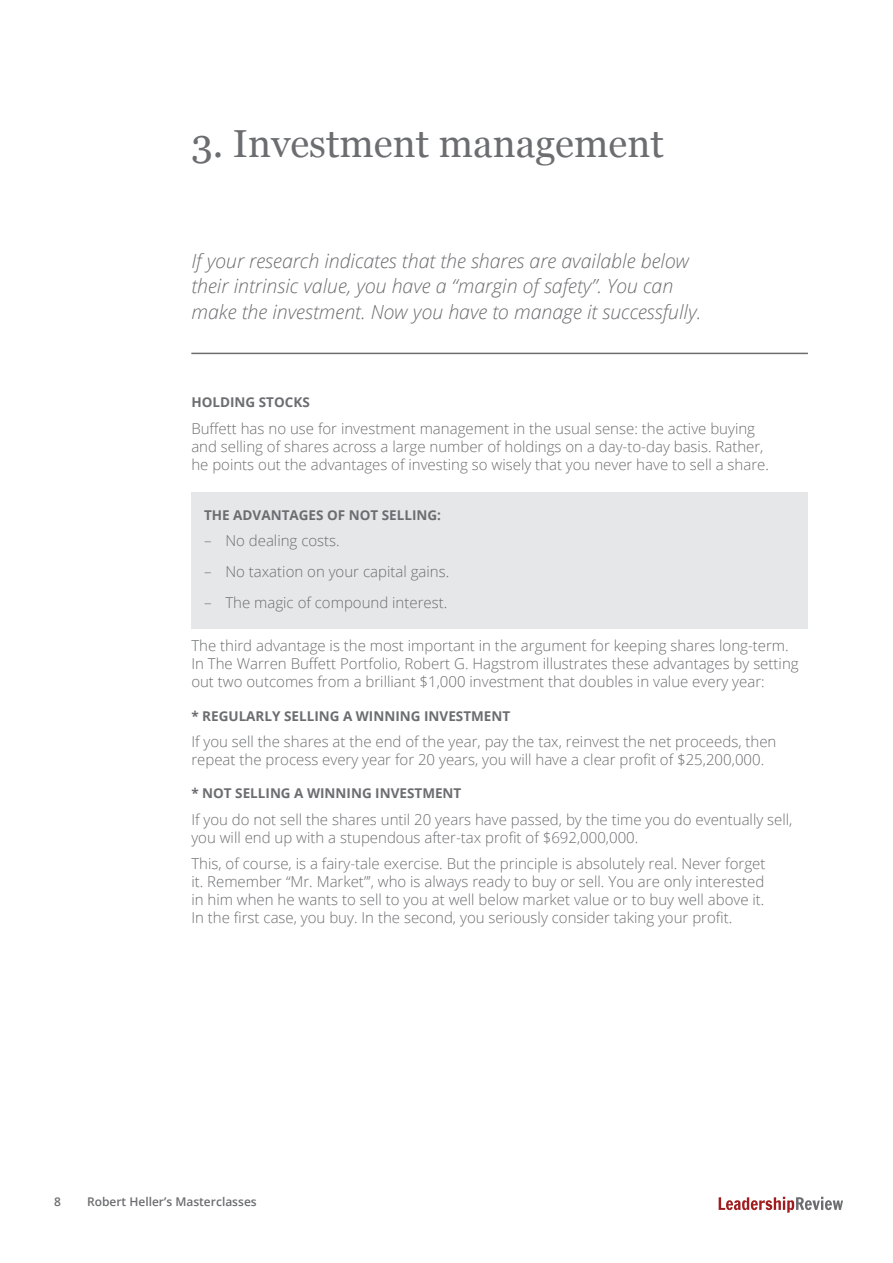
<style>
.page{position:relative;width:893px;height:1263px;background:#fff}
.page>*{position:absolute;margin:0;border:0;box-sizing:border-box;transform-origin:0 0}
.t1{font:39px "Georgia";color:#6c6d70}
.intro{font:italic 300 19.5px/25.5px "Open Sans";color:#6c6d70}
.body{font:300 15px/18px "Open Sans";color:#6c6d70}
.feature_buls{font:300 15px "Open Sans";color:#6c6d70}
.feature_buls_last{font:300 15px "Open Sans";color:#6c6d70}
.h_feature{font:700 13.5px "Open Sans";color:#6c6d70}
.t2{font:600 12px "Open Sans";color:#6c6d70}
</style>
<div class="page">
<svg style="left:719px;top:1197px;width:124px;height:16px"></svg>
<hr style="left:191px;top:353px;width:617px;height:1px;background:#6c6d70">
<div style="left:191px;top:492px;width:617px;height:48px;background:#e6e7e9"></div>
<div style="left:191px;top:522px;width:617px;height:45px;background:#e6e7e9"></div>
<div style="left:191px;top:553px;width:617px;height:45px;background:#e6e7e9"></div>
<div style="left:191px;top:584px;width:617px;height:44px;background:#e6e7e9"></div>
<p class="t1" style="left:191px;top:115px;width:474px">3. Investment management</p>
<p class="intro" style="left:191px;top:247px;width:512px">If your research indicates that the shares are available below their intrinsic value, you have a “margin of safety”. You can make the investment. Now you have to manage it successfully.</p>
<p class="h_feature" style="left:191px;top:393px;width:120px">HOLDING STOCKS</p>
<p class="body" style="left:191px;top:419px;width:579px">Buffett has no use for investment management in the usual sense: the active buying and selling of shares across a large number of holdings on a day-to-day basis. Rather, he points out the advantages of investing so wisely that you never have to sell a share.</p>
<p class="h_feature" style="left:204px;top:505px;width:239px">THE ADVANTAGES OF NOT SELLING:</p>
<p class="feature_buls" style="left:204px;top:531px;width:137px">– No dealing costs.</p>
<p class="feature_buls" style="left:204px;top:561px;width:247px">– No taxation on your capital gains.</p>
<p class="feature_buls_last" style="left:204px;top:592px;width:245px">– The magic of compound interest.</p>
<p class="body" style="left:191px;top:636px;width:609px">The third advantage is the most important in the argument for keeping shares long-term.<br>In The Warren Buffett Portfolio, Robert G. Hagstrom illustrates these advantages by setting out two outcomes from a brilliant $1,000 investment that doubles in value every year:</p>
<p class="h_feature" style="left:191px;top:706px;width:320px">* REGULARLY SELLING A WINNING INVESTMENT</p>
<p class="body" style="left:191px;top:732px;width:587px">If you sell the shares at the end of the year, pay the tax, reinvest the net proceeds, then repeat the process every year for 20 years, you will have a clear profit of $25,200,000.</p>
<p class="h_feature" style="left:191px;top:784px;width:272px">* NOT SELLING A WINNING INVESTMENT</p>
<p class="body" style="left:191px;top:810px;width:603px">If you do not sell the shares until 20 years have passed, by the time you do eventually sell, you will end up with a stupendous after-tax profit of $692,000,000.</p>
<p class="body" style="left:191px;top:854px;width:576px;text-align:justify">This, of course, is a fairy-tale exercise. But the principle is absolutely real. Never forget it. Remember “Mr. Market”’, who is always ready to buy or sell. You are only interested in him when he wants to sell to you at well below market value or to buy well above it.<br>In the first case, you buy. In the second, you seriously consider taking your profit.</p>
<p class="t2" style="left:54px;top:1193px;width:8px">8</p>
<p class="t2" style="left:87px;top:1193px;width:171px">Robert Heller’s Masterclasses</p>
</div>
